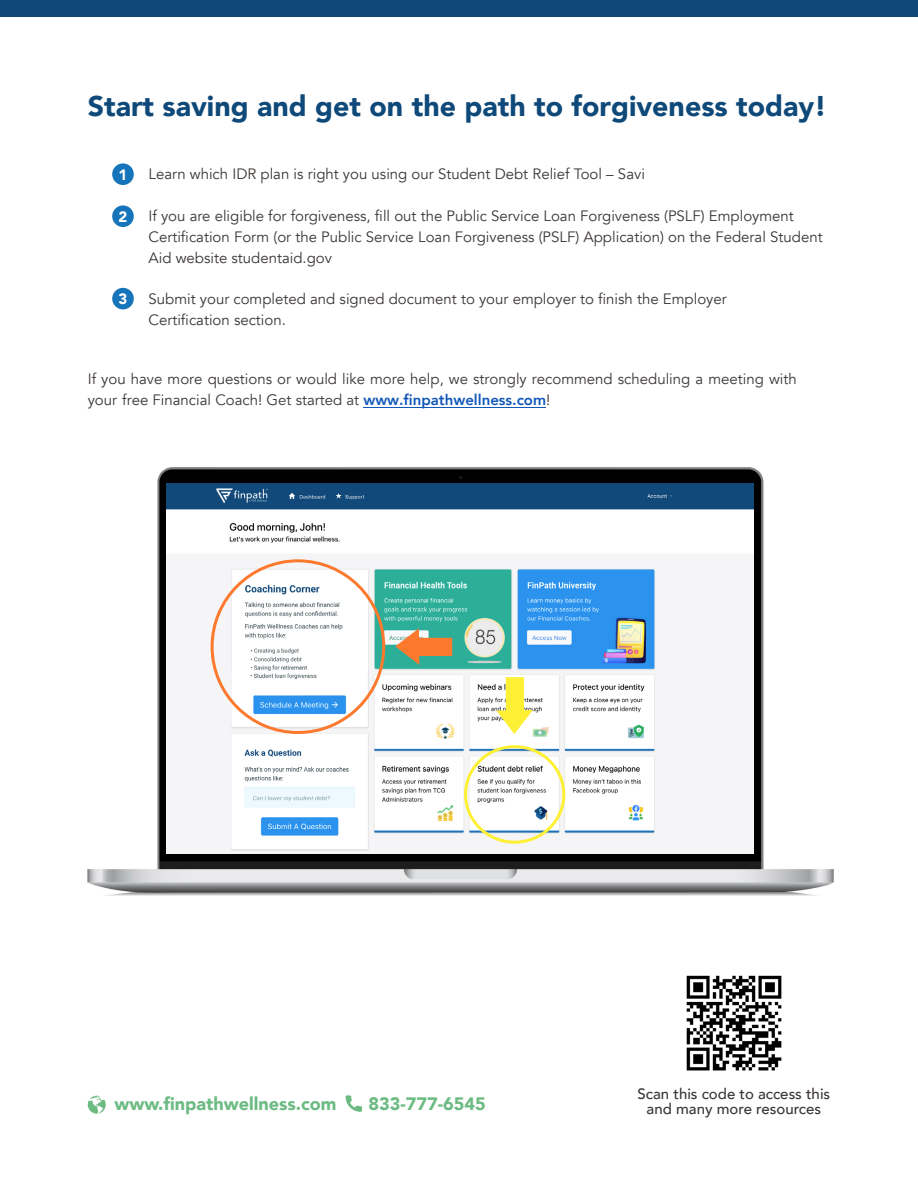
<style>
.page{position:relative;width:918px;height:1188px;background:#fff}
.page>*{position:absolute;margin:0;border:0;box-sizing:border-box;transform-origin:0 0}
.t1{font:900 28.5px "Avenir";color:#0e4979}
.t2{font:900 18px "Avenir";color:#6cbb83}
.t3{font:15px/21px "Avenir";color:#3b3735}
.t4{font:500 15px "Avenir";color:#3b3735}
.t5{font:900 15px "Avenir";color:#fff}
.s1{font-weight:800;color:#1158b9}
</style>
<div class="page">
<div style="left:0;top:0;width:918px;height:17px;background:#0e4979"></div>
<hr style="left:363px;top:407px;width:183px;height:1px;background:#1158b9">
<div style="left:112px;top:163px;width:22px;height:22px;background:#1674ba;border-radius:50%"></div>
<div style="left:112px;top:205px;width:22px;height:22px;background:#1674ba;border-radius:50%"></div>
<div style="left:112px;top:288px;width:22px;height:21px;background:#1674ba;border-radius:50%"></div>
<img style="left:87px;top:467px;width:747px;height:429px">
<img style="left:167px;top:483px;width:587px;height:370px">
<div style="left:464px;top:745px;width:101px;height:99px;border:3px solid #fef035;border-radius:50%"></div>
<svg style="left:496px;top:677px;width:37px;height:57px"></svg>
<svg style="left:395px;top:628px;width:57px;height:37px;background:#a89b6e"></svg>
<img style="left:686px;top:975px;width:96px;height:96px">
<svg style="left:88px;top:1096px;width:18px;height:18px"></svg>
<svg style="left:346px;top:1095px;width:16px;height:17px"></svg>
<h1 class="t1" style="left:88px;top:82px;width:741px">Start saving and get on the path to forgiveness today!</h1>
<p class="t5" style="left:119px;top:162px;width:10px">1</p>
<p class="t5" style="left:119px;top:204px;width:10px">2</p>
<p class="t5" style="left:119px;top:286px;width:10px">3</p>
<p class="t3" style="left:148px;top:164px;width:498px">Learn which IDR plan is right you using our Student Debt Relief Tool – Savi</p>
<p class="t3" style="left:148px;top:205px;width:676px">If you are eligible for forgiveness, fill out the Public Service Loan Forgiveness (PSLF) Employment<br>Certification Form (or the Public Service Loan Forgiveness (PSLF) Application) on the Federal Student<br>Aid website studentaid.gov</p>
<p class="t3" style="left:148px;top:288px;width:580px">Submit your completed and signed document to your employer to finish the Employer<br>Certification section.</p>
<p class="t3" style="left:88px;top:369px;width:711px">If you have more questions or would like more help, we strongly recommend scheduling a meeting with your free Financial Coach! Get started at <span class="s1">www.finpathwellness.com</span>!</p>
<p class="t4" style="left:638px;top:1080px;width:194px">Scan this code to access this</p>
<p class="t2" style="left:115px;top:1088px;width:223px">www.finpathwellness.com</p>
<p class="t4" style="left:647px;top:1095px;width:176px">and many more resources</p>
<p class="t2" style="left:368px;top:1088px;width:119px">833-777-6545</p>
</div>
